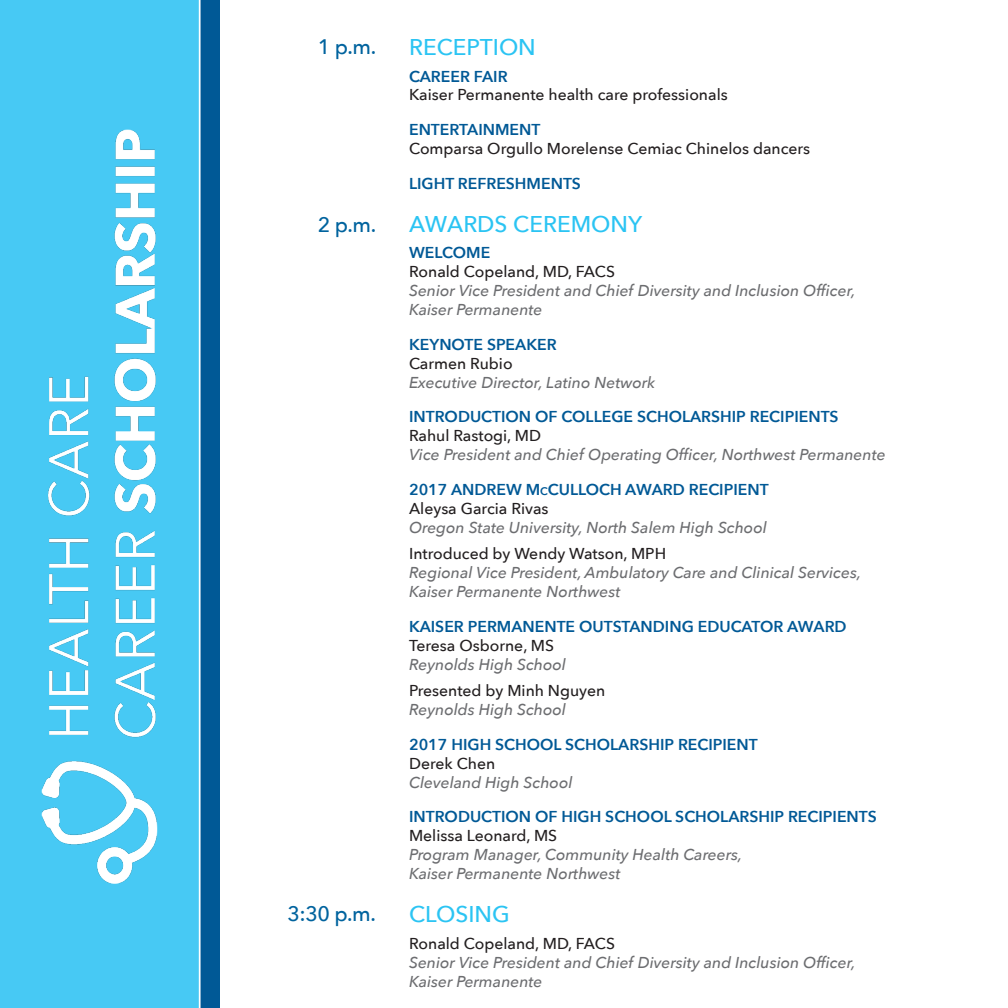
<style>
.page{position:relative;width:1008px;height:1008px;background:#fff}
.page>*{position:absolute;margin:0;border:0;box-sizing:border-box;transform-origin:0 0}
.t1{font:500 22.75px "Avenir Next";color:#2bc4f3}
.t2{font:500 21px "Avenir Next";color:#00639e}
.t3{font:italic 500 15.75px/18.9px "Avenir Next";color:#6c6d70}
.t4{font:600 15.75px "Avenir Next";color:#005996}
.t5{font:500 15.75px/18.9px "Avenir Next";color:#231f20}
.s1{font-weight:600;color:#005996}
.s2{font-style:normal;color:#231f20}
.s3{font-size:11.03px}
.s4{font-style:italic;color:#6c6d70}
</style>
<div class="page">
<div style="left:0;top:0;width:218px;height:1008px;background:#47c9f4"></div>
<div style="left:199px;top:0;width:20px;height:1008px;background:#005996"></div>
<img style="left:41px;top:102px;width:158px;height:804px">
<hr style="left:199px;top:0;width:2px;height:1008px;background:#fff">
<p class="t2" style="left:318px;top:34px;width:60px">1 p.m.</p>
<p class="t2" style="left:318px;top:212px;width:60px">2 p.m.</p>
<p class="t2" style="left:288px;top:901px;width:90px">3:30 p.m.</p>
<p class="t1" style="left:409px;top:33px;width:128px">RECEPTION</p>
<p class="t5" style="left:409px;top:67px;width:320px"><span class="s1">CAREER FAIR<br></span>Kaiser Permanente health care professionals</p>
<p class="t5" style="left:409px;top:120px;width:403px"><span class="s1">ENTERTAINMENT<br></span>Comparsa Orgullo Morelense Cemiac Chinelos dancers</p>
<p class="t4" style="left:409px;top:174px;width:173px">LIGHT REFRESHMENTS</p>
<p class="t1" style="left:409px;top:210px;width:235px">AWARDS CEREMONY</p>
<p class="t4" style="left:409px;top:243px;width:83px">WELCOME</p>
<p class="t3" style="left:409px;top:262px;width:448px"><span class="s2">Ronald Copeland, MD, FACS<br></span>Senior Vice President and Chief Diversity and Inclusion Officer,<br>Kaiser Permanente</p>
<p class="t4" style="left:409px;top:335px;width:149px">KEYNOTE SPEAKER</p>
<p class="t5" style="left:409px;top:354px;width:105px">Carmen Rubio</p>
<p class="t3" style="left:409px;top:373px;width:248px">Executive Director, Latino Network</p>
<p class="t4" style="left:409px;top:407px;width:431px">INTRODUCTION OF COLLEGE SCHOLARSHIP RECIPIENTS</p>
<p class="t5" style="left:409px;top:426px;width:134px">Rahul Rastogi, MD</p>
<p class="t3" style="left:409px;top:445px;width:478px">Vice President and Chief Operating Officer, Northwest Permanente</p>
<p class="t4" style="left:409px;top:480px;width:361px">2017 ANDREW M<span class="s3">c</span>CULLOCH AWARD RECIPIENT</p>
<p class="t3" style="left:409px;top:499px;width:359px"><span class="s2">Aleysa Garcia Rivas<br></span>Oregon State University, North Salem High School</p>
<p class="t5" style="left:409px;top:544px;width:259px">Introduced by Wendy Watson, MPH</p>
<p class="t3" style="left:409px;top:563px;width:454px">Regional Vice President, Ambulatory Care and Clinical Services,<br>Kaiser Permanente Northwest</p>
<p class="t4" style="left:409px;top:617px;width:439px">KAISER PERMANENTE OUTSTANDING EDUCATOR AWARD</p>
<p class="t3" style="left:409px;top:636px;width:158px"><span class="s2">Teresa Osborne, MS<br></span>Reynolds High School</p>
<p class="t5" style="left:409px;top:681px;width:198px">Presented by Minh Nguyen<br><span class="s4">Reynolds High School</span></p>
<p class="t4" style="left:409px;top:735px;width:350px">2017 HIGH SCHOOL SCHOLARSHIP RECIPIENT</p>
<p class="t5" style="left:409px;top:754px;width:88px">Derek Chen</p>
<p class="t3" style="left:409px;top:773px;width:165px">Cleveland High School</p>
<p class="t4" style="left:409px;top:807px;width:469px">INTRODUCTION OF HIGH SCHOOL SCHOLARSHIP RECIPIENTS</p>
<p class="t5" style="left:409px;top:826px;width:150px">Melissa Leonard, MS</p>
<p class="t3" style="left:409px;top:845px;width:335px">Program Manager, Community Health Careers,</p>
<p class="t3" style="left:409px;top:864px;width:213px">Kaiser Permanente Northwest</p>
<p class="t1" style="left:409px;top:900px;width:102px">CLOSING</p>
<p class="t3" style="left:409px;top:934px;width:448px"><span class="s2">Ronald Copeland, MD, FACS<br></span>Senior Vice President and Chief Diversity and Inclusion Officer,<br>Kaiser Permanente</p>
</div>
